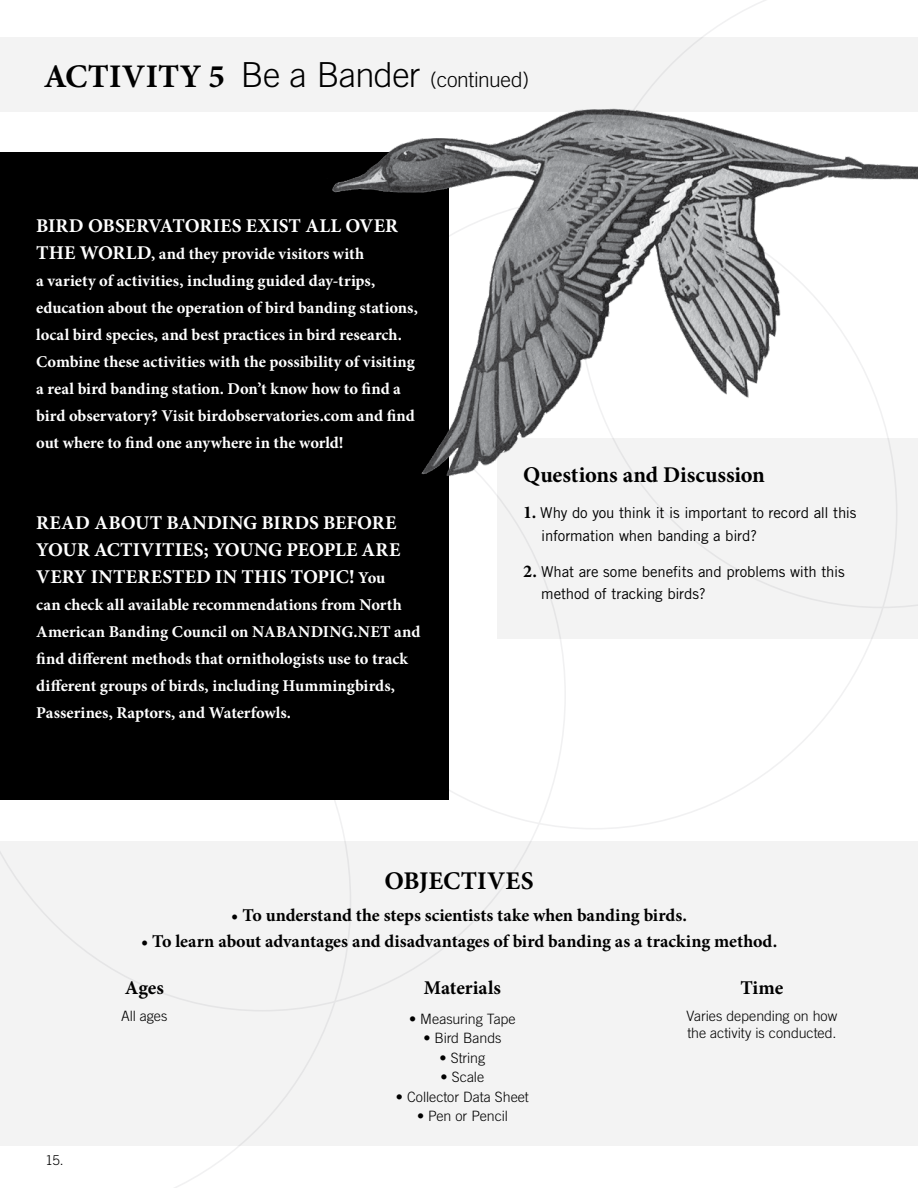
<style>
.page{position:relative;width:918px;height:1188px;background:#fff}
.page>*{position:absolute;margin:0;border:0;box-sizing:border-box;transform-origin:0 0}
.t1{font:700 25.5px "Minion Pro";letter-spacing:.005em;color:#000}
.t2{font:700 22.5px "Minion Pro";letter-spacing:-.005em;color:#000}
.t3{font:300 21px "Trade Gothic";letter-spacing:-.015em;color:#000}
.t4{font:700 19.5px/27px "Minion Pro";letter-spacing:.005em;color:#fff}
.t5{font:700 19.5px "Minion Pro";color:#000}
.t6{font:700 18px "Minion Pro";color:#000}
.t7{font:700 16.5px/27px "Minion Pro";color:#fff}
.t8{font:15px/22.5px "Trade Gothic";letter-spacing:-.01em;color:#000}
.t9{font:300 14.25px/17.1px "Trade Gothic";letter-spacing:-.005em;color:#000}
.t10{font:300 13.5px "Trade Gothic";color:#000}
.s1{font-family:"Minion Pro";font-weight:700;font-size:33px}
.s2{font-size:34.5px}
.s3{font-size:19.5px}
.s4{font-size:16.5px}
.s5{font-family:"Minion Pro";font-weight:700;font-size:18px}
</style>
<div class="page">
<div style="left:0;top:37px;width:918px;height:75px;background:#f3f3f3"></div>
<div style="left:0;top:841px;width:918px;height:305px;background:#f3f3f3"></div>
<div style="left:0;top:152px;width:448px;height:648px;background:#000"></div>
<div style="left:498px;top:438px;width:420px;height:201px;background:#f3f3f3"></div>
<img style="left:332px;top:107px;width:586px;height:371px">
<p class="t3" style="left:44px;top:67px;width:487px"><span class="s1">ACTIVITY 5</span> <span class="s2">Be a Bander</span> (continued)</p>
<p class="t4" style="left:36px;top:212px;width:363px">BIRD OBSERVATORIES EXIST ALL OVER</p>
<p class="t7" style="left:36px;top:240px;width:383px"><span class="s3">THE WORLD</span>, and they provide visitors with<br>a variety of activities, including guided day-trips, education about the operation of bird banding stations, local bird species, and best practices in bird research.<br>Combine these activities with the possibility of visiting a real bird banding station. Don’t know how to find a bird observatory? Visit birdobservatories.com and find out where to find one anywhere in the world!</p>
<p class="t4" style="left:36px;top:509px;width:366px">READ ABOUT BANDING BIRDS BEFORE<br>YOUR ACTIVITIES; YOUNG PEOPLE ARE<br>VERY INTERESTED IN THIS TOPIC! <span class="s4">You</span></p>
<p class="t7" style="left:36px;top:591px;width:386px">can check all available recommendations from North American Banding Council on NABANDING.NET and find different methods that ornithologists use to track different groups of birds, including Hummingbirds, Passerines, Raptors, and Waterfowls.</p>
<h2 class="t2" style="left:523px;top:459px;width:243px">Questions and Discussion</h2>
<p class="t8" style="left:541px;top:501px;width:317px;text-indent:-18px"><span class="s5">1.</span> Why do you think it is important to record all this information when banding a bird?</p>
<p class="t8" style="left:541px;top:560px;width:305px;text-indent:-18px"><span class="s5">2.</span> What are some benefits and problems with this method of tracking birds?</p>
<p class="t10" style="left:45px;top:1152px;width:20px">15.</p>
<h1 class="t1" style="left:385px;top:863px;width:151px">OBJECTIVES</h1>
<p class="t6" style="left:231px;top:903px;width:457px">• To understand the steps scientists take when banding birds.</p>
<p class="t6" style="left:141px;top:929px;width:638px">• To learn about advantages and disadvantages of bird banding as a tracking method.</p>
<p class="t5" style="left:424px;top:974px;width:78px">Materials</p>
<p class="t9" style="left:409px;top:1010px;width:108px">• Measuring Tape</p>
<p class="t9" style="left:423px;top:1029px;width:80px">• Bird Bands</p>
<p class="t9" style="left:440px;top:1049px;width:47px">• String</p>
<p class="t9" style="left:441px;top:1068px;width:45px">• Scale</p>
<p class="t9" style="left:396px;top:1088px;width:134px">• Collector Data Sheet</p>
<p class="t9" style="left:417px;top:1107px;width:92px">• Pen or Pencil</p>
<p class="t5" style="left:740px;top:974px;width:44px">Time</p>
<p class="t9" style="left:687px;top:1007px;width:152px">Varies depending on how the activity is conducted.</p>
<p class="t5" style="left:125px;top:974px;width:41px">Ages</p>
<p class="t9" style="left:121px;top:1007px;width:48px">All ages</p>
</div>
